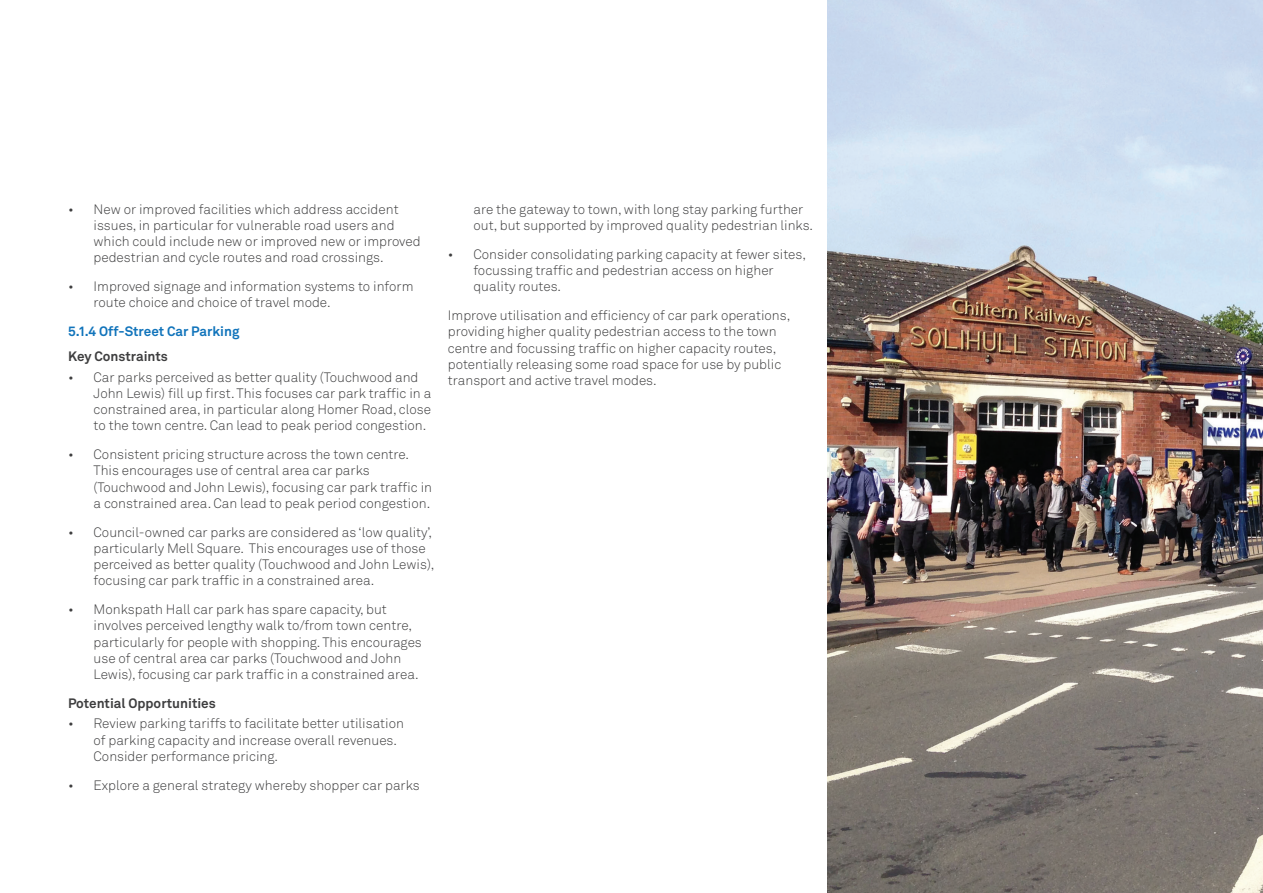
<style>
.page{position:relative;width:1263px;height:893px;background:#fff}
.page>*{position:absolute;margin:0;border:0;box-sizing:border-box;transform-origin:0 0}
.t1{font:300 13.5px/16.2px "Akkurat";color:#3e3e3f}
.t2{font:700 13.5px "Akkurat";color:#3e3e3f}
.t3{font:700 13.5px "Akkurat";color:#1174bb}
</style>
<div class="page">
<img style="left:828px;top:0;width:435px;height:893px">
<p class="t1" style="left:94px;top:201px;width:329px;text-indent:-26px">• New or improved facilities which address accident issues, in particular for vulnerable road users and which could include new or improved new or improved pedestrian and cycle routes and road crossings.</p>
<p class="t1" style="left:94px;top:279px;width:321px;text-indent:-26px">• Improved signage and information systems to inform route choice and choice of travel mode.</p>
<p class="t3" style="left:68px;top:323px;width:173px">5.1.4 Off-Street Car Parking</p>
<p class="t2" style="left:68px;top:348px;width:101px">Key Constraints</p>
<p class="t1" style="left:94px;top:369px;width:339px;text-indent:-26px">• Car parks perceived as better quality (Touchwood and John Lewis) fill up first. This focuses car park traffic in a constrained area, in particular along Homer Road, close to the town centre. Can lead to peak period congestion.</p>
<p class="t1" style="left:94px;top:447px;width:340px;text-indent:-26px">• Consistent pricing structure across the town centre.<br>This encourages use of central area car parks (Touchwood and John Lewis), focusing car park traffic in a constrained area. Can lead to peak period congestion.</p>
<p class="t1" style="left:94px;top:524px;width:342px;text-indent:-26px">• Council-owned car parks are considered as ‘low quality’, particularly Mell Square. This encourages use of those perceived as better quality (Touchwood and John Lewis), focusing car park traffic in a constrained area.</p>
<p class="t1" style="left:94px;top:602px;width:330px;text-indent:-26px">• Monkspath Hall car park has spare capacity, but involves perceived lengthy walk to/from town centre, particularly for people with shopping. This encourages use of central area car parks (Touchwood and John Lewis), focusing car park traffic in a constrained area.</p>
<p class="t2" style="left:68px;top:695px;width:149px">Potential Opportunities</p>
<p class="t1" style="left:94px;top:716px;width:312px;text-indent:-26px">• Review parking tariffs to facilitate better utilisation of parking capacity and increase overall revenues.<br>Consider performance pricing.</p>
<p class="t1" style="left:68px;top:777px;width:353px">• Explore a general strategy whereby shopper car parks</p>
<p class="t1" style="left:473px;top:201px;width:341px">are the gateway to town, with long stay parking further out, but supported by improved quality pedestrian links.</p>
<p class="t1" style="left:473px;top:246px;width:334px;text-indent:-26px">• Consider consolidating parking capacity at fewer sites, focussing traffic and pedestrian access on higher quality routes.</p>
<p class="t1" style="left:448px;top:308px;width:344px">Improve utilisation and efficiency of car park operations, providing higher quality pedestrian access to the town centre and focussing traffic on higher capacity routes, potentially releasing some road space for use by public transport and active travel modes.</p>
</div>
